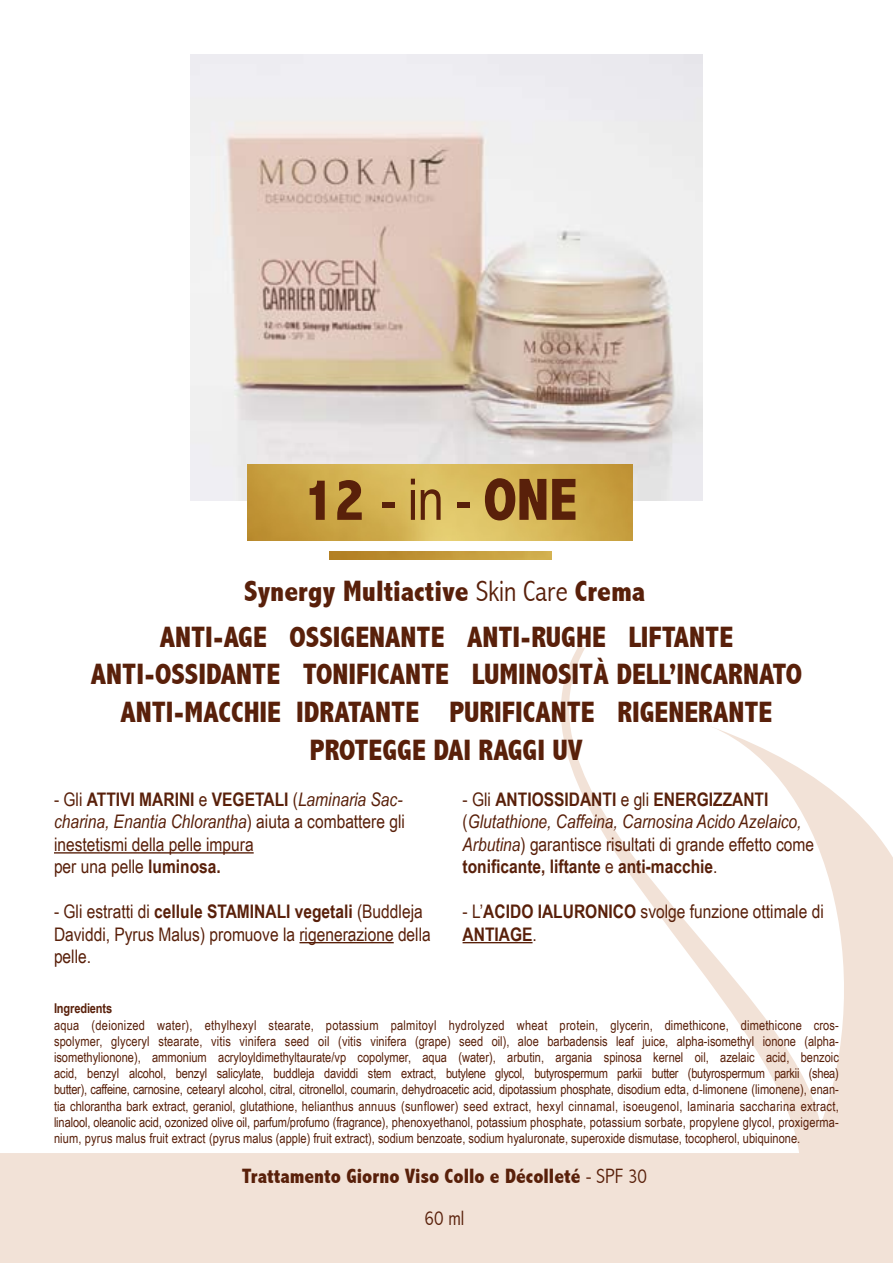
<style>
.page{position:relative;width:893px;height:1263px;background:#fff}
.page>*{position:absolute;margin:0;border:0;box-sizing:border-box;transform-origin:0 0}
.t1{font:800 condensed 60px "Abadi";color:#59200a}
.t2{font:800 condensed 29.55px "Abadi";color:#59200a}
.t3{font:800 condensed 20.85px/41.8px "Abadi";color:#59200a;text-align:center}
.t4{font:18.75px/22.5px "Arial Narrow";color:#59200a}
.t5{font:700 18.75px/22.5px "Arial Narrow";color:#59200a}
.t6{font:13.5px/16.2px "Arial Narrow";color:#59200a;text-align:justify}
.t7{font:700 13.5px "Arial Narrow";color:#59200a}
.s1{font-family:"Arial Narrow";font-weight:400;font-stretch:normal;font-size:57.45px}
.s2{font-weight:300}
.s3{font-weight:700}
.s4{font-style:italic}
.s5{font-weight:400}
.s6{font-weight:400;font-style:italic}
</style>
<div class="page">
<svg style="left:0;top:646px;width:893px;height:617px"></svg>
<img style="left:190px;top:54px;width:513px;height:447px">
<hr style="left:54px;top:852px;width:200px;height:1px;background:#59200a">
<hr style="left:299px;top:942px;width:95px;height:1px;background:#59200a">
<hr style="left:463px;top:942px;width:70px;height:1px;background:#59200a">
<img style="left:329px;top:552px;width:223px;height:7px">
<img style="left:248px;top:465px;width:385px;height:76px">
<h1 class="t1" style="left:303px;top:465px;width:275px">12 <span class="s1">- in -</span> ONE</h1>
<h2 class="t2" style="left:244px;top:573px;width:402px">SYNERGY MULTIACTIVE <span class="s2">Skin Care</span> CREMA</h2>
<h2 class="t2" style="left:160px;top:620px;width:80px">ANTI-AGE</h2>
<h2 class="t2" style="left:290px;top:620px;width:67px">OSSIGENANTE</h2>
<h2 class="t2" style="left:467px;top:620px;width:210px">ANTI-RUGHE LIFTANTE</h2>
<h2 class="t2" style="left:91px;top:657px;width:131px">ANTI-OSSIDANTE</h2>
<h2 class="t2" style="left:303px;top:657px;width:90px">TONIFICANTE</h2>
<h2 class="t2" style="left:472px;top:657px;width:159px">LUMINOSITÀ DELL</h2>
<h2 class="t2" style="left:668px;top:657px;width:91px">’INCARNATO</h2>
<h2 class="t2" style="left:120px;top:695px;width:80px">ANTI-MACC</h2>
<h2 class="t2" style="left:244px;top:695px;width:106px">HIE IDRATANTE</h2>
<h2 class="t2" style="left:449px;top:695px;width:89px">PURIFICANTE</h2>
<h2 class="t2" style="left:617px;top:695px;width:38px">RIGENE</h2>
<h2 class="t2" style="left:698px;top:695px;width:31px">RANTE</h2>
<h2 class="t2" style="left:310px;top:732px;width:45px">PROTEGGE</h2>
<h2 class="t2" style="left:433px;top:732px;width:151px">DAI RAGG I UV</h2>
<h3 class="t4" style="left:54px;top:787px;width:352px">- Gli <span class="s3">ATTIVI MARINI</span> e <span class="s3">VEGETALI</span> (<span class="s4">Laminaria Sac&shy;charina, Enantia Chlorantha</span>) aiuta a combattere gli inestetismi della pelle impura<br>per una pelle <span class="s3">LUMINOSA.</span></h3>
<h3 class="t4" style="left:54px;top:900px;width:378px">- Gli estratti di <span class="s3">CELLULE STAMINALI VEGETALI</span> (Buddleja<br>Daviddi, Pyrus Malus) promuove la rigenerazione della pelle.</h3>
<h3 class="t5" style="left:463px;top:787px;width:353px"><span class="s5">- Gli</span> ANTIOSSIDANTI <span class="s5">e gli</span> ENERGIZZANTI <span class="s5">(</span><span class="s6">Glutathione, Caffeina, Carnosina Acido Azelaico, Arbutina</span><span class="s5">) garantisce risultati di grande effetto come </span>TONIFICANTE, LIFTANTE <span class="s5">e</span> ANTI-MACCHIE<span class="s5">.</span></h3>
<h3 class="t5" style="left:463px;top:899px;width:32px"><span class="s5">- L’</span>ACIDO</h3>
<h3 class="t4" style="left:538px;top:900px;width:288px"><span class="s3">IALURONICO</span> svolge funzione ottimale di</h3>
<h3 class="t5" style="left:463px;top:922px;width:11px">ANTIAGE</h3>
<h3 class="t4" style="left:533px;top:922px;width:6px">.</h3>
<p class="t7" style="left:54px;top:998px;width:60px">INGREDIENTS</p>
<p class="t6" style="left:54px;top:1016px;width:786px">aqua (deionized water), ethylhexyl stearate, potassium palmitoyl hydrolyzed wheat protein, glycerin, dimethicone, dimethicone cros&shy;spolymer, glyceryl stearate, vitis vinifera seed oil (vitis vinifera (grape) seed oil), aloe barbadensis leaf juice, alpha-isomethyl ionone (alpha&shy;isomethylionone), ammonium acryloyldimethyltaurate/vp copolymer, aqua (water), arbutin, argania spinosa kernel oil, azelaic acid, benzoic acid, benzyl alcohol, benzyl salicylate, buddleja daviddi stem extract, butylene glycol, butyrospermum parkii butter (butyrospermum parkii (shea) butter), caffeine, carnosine, cetearyl alcohol, citral, citronellol, coumarin, dehydroacetic acid, dipotassium phosphate, disodium edta, d-limonene (limonene), enan&shy;tia chlorantha bark extract, geraniol, glutathione, helianthus annuus (sunflower) seed extract, hexyl cinnamal, isoeugenol, laminaria saccharina extract, linalool, oleanolic acid, ozonized olive oil, parfum/profumo (fragrance), phenoxyethanol, potassium phosphate, potassium sorbate, propylene glycol, proxigerma&shy;nium, pyrus malus fruit extract (pyrus malus (apple) fruit extract), sodium benzoate, sodium hyaluronate, superoxide dismutase, tocopherol, ubiquinone.</p>
<h3 class="t3" style="left:242px;top:1155px;width:407px">TRATTAMENTO GIORNO VISO COLLO E DÉCOLLETÉ <span class="s2">- SPF 30<br>60 ml</span></h3>
</div>
